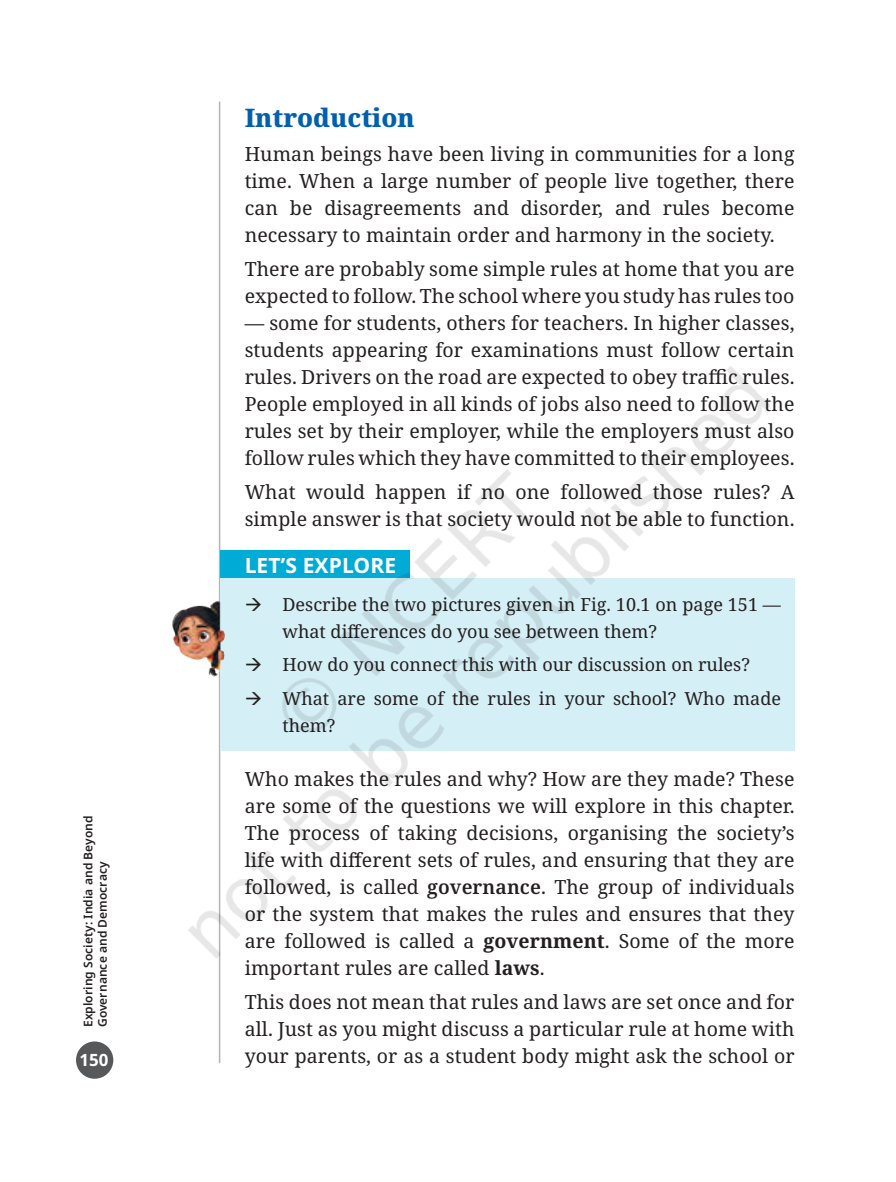
<style>
.page{position:relative;width:896px;height:1182px;background:#fff}
.page>*{position:absolute;margin:0;border:0;box-sizing:border-box;transform-origin:0 0}
.t1{font:800 25.5px "Noto Serif";color:#0160ae}
.t2{font:700 21px "Noto Sans";letter-spacing:.005em;color:#fff}
.t3{font:19.5px/27px "Noto Serif";letter-spacing:.005em;color:#231f20;text-align:justify}
.t4{font:18px/27px "Noto Serif";color:#231f20}
.t5{font:700 16.8px "Noto Sans";color:#fff}
.t6{font:600 12px/14.4px "Noto Sans";letter-spacing:.005em;color:#231f20}
.s1{font-weight:600}
.s2{font-weight:700}
</style>
<div class="page">
<img style="left:172px;top:290px;width:615px;height:702px">
<svg style="left:246px;top:597px;width:15px;height:13px"></svg>
<svg style="left:246px;top:658px;width:15px;height:13px"></svg>
<svg style="left:246px;top:692px;width:15px;height:13px"></svg>
<p class="t6" style="left:81px;top:1027px;width:213px;rotate:-90deg">Exploring Society: India and Beyond<br>Governance and Democracy</p>
<p class="t5" style="left:79px;top:1048px;width:31px">150</p>
<h1 class="t1" style="left:244px;top:100px;width:172px">Introduction</h1>
<p class="t3" style="left:244px;top:141px;width:551px">Human beings have been living in communities for a long time. When a large number of people live together, there can be disagreements and disorder, and rules become necessary to maintain order and harmony in the society.</p>
<p class="t3" style="left:244px;top:256px;width:551px">There are probably some simple rules at home that you are expected to follow. The school where you study has rules too</p>
<p class="t3" style="left:244px;top:310px;width:551px">— some for students, others for teachers. In higher classes, students appearing for examinations must follow certain rules. Drivers on the road are expected to obey traffic rules.<br>People employed in all kinds of jobs also need to follow the rules set by their employer, while the employers must also follow rules which they have committed to their employees.</p>
<p class="t3" style="left:244px;top:479px;width:551px">What would happen if no one followed those rules? A simple answer is that society would not be able to function.</p>
<p class="t2" style="left:244px;top:550px;width:153px">LET’S EXPLORE</p>
<p class="t4" style="left:282px;top:591px;width:499px">Describe the two pictures given in Fig. 10.1 on page 151 — what differences do you see between them?</p>
<p class="t4" style="left:282px;top:648px;width:500px;line-height:33.8px">How do you connect this with our discussion on rules?<br>What are some of the rules in your school? Who made</p>
<p class="t4" style="left:282px;top:713px;width:54px">them?</p>
<p class="t3" style="left:244px;top:766px;width:551px">Who makes the rules and why? How are they made? These are some of the questions we will explore in this chapter.<br>The process of taking decisions, organising the society’s life with different sets of rules, and ensuring that they are followed, is called <span class="s1">governance</span>. The group of individuals or the system that makes the rules and ensures that they are followed is called a <span class="s2">government</span>. Some of the more important rules are called <span class="s2">laws</span>.</p>
<p class="t3" style="left:244px;top:989px;width:551px">This does not mean that rules and laws are set once and for all. Just as you might discuss a particular rule at home with your parents, or as a student body might ask the school or</p>
</div>
